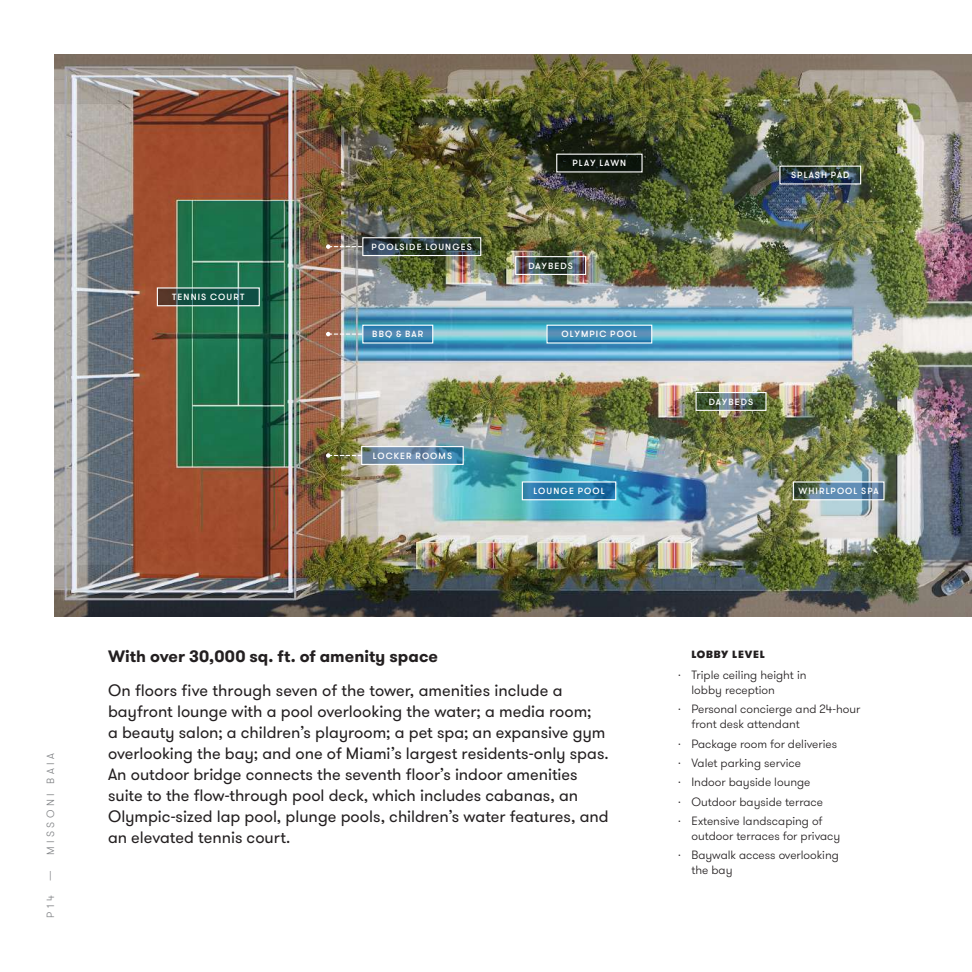
<style>
.page{position:relative;width:972px;height:972px;background:#fff}
.page>*{position:absolute;margin:0;border:0;box-sizing:border-box;transform-origin:0 0}
.t1{font:16.5px/21px "GT Walsheim";color:#231f20}
.t2{font:700 16.5px "GT Walsheim";color:#231f20}
.t3{font:300 12px/19.4px "GT Walsheim";color:#231f20}
.t4{font:300 10.5px "GT Walsheim";letter-spacing:.335em;color:#808285}
.t5{font:900 10.5px "GT Walsheim";letter-spacing:.075em;color:#231f20}
.t6{font:500 9px "GT Walsheim";letter-spacing:.12em;color:#fff}
</style>
<div class="page">
<img style="left:54px;top:54px;width:918px;height:563px">
<svg style="left:546px;top:324px;width:107px;height:20px;background:#5899be"></svg>
<svg style="left:521px;top:481px;width:96px;height:20px;background:#438db6"></svg>
<svg style="left:779px;top:165px;width:83px;height:20px;background:#48585d"></svg>
<svg style="left:556px;top:153px;width:87px;height:20px;background:#2d342c"></svg>
<svg style="left:326px;top:324px;width:108px;height:20px;background:#6a97b0"></svg>
<img style="left:326px;top:445px;width:138px;height:21px">
<img style="left:326px;top:237px;width:156px;height:20px">
<svg style="left:792px;top:481px;width:93px;height:20px;background:#718f9e"></svg>
<svg style="left:695px;top:391px;width:72px;height:20px"></svg>
<svg style="left:515px;top:256px;width:72px;height:20px"></svg>
<svg style="left:156px;top:287px;width:104px;height:20px;background:#3e655a"></svg>
<p class="t6" style="left:172px;top:291px;width:74px">TENNIS COURT</p>
<p class="t6" style="left:372px;top:241px;width:102px">POOLSIDE LOUNGES</p>
<p class="t6" style="left:372px;top:329px;width:53px">BBQ &amp; BAR</p>
<p class="t6" style="left:373px;top:450px;width:81px">LOCKER ROOMS</p>
<p class="t6" style="left:573px;top:158px;width:55px">PLAY LAWN</p>
<p class="t6" style="left:528px;top:260px;width:46px">DAYBEDS</p>
<p class="t6" style="left:562px;top:329px;width:77px">OLYMPIC POOL</p>
<p class="t6" style="left:533px;top:485px;width:73px">LOUNGE POOL</p>
<p class="t6" style="left:791px;top:170px;width:60px">SPLASH PAD</p>
<p class="t6" style="left:709px;top:396px;width:46px">DAYBEDS</p>
<p class="t6" style="left:799px;top:485px;width:82px">WHIRLPOOL SPA</p>
<p class="t4" style="left:44px;top:881px;width:129px;rotate:-90deg">— MISSONI BAIA</p>
<p class="t4" style="left:44px;top:918px;width:24px;rotate:-90deg">P14</p>
<p class="t2" style="left:108px;top:645px;width:332px">With over 30,000 sq. ft. of amenity space</p>
<p class="t1" style="left:108px;top:680px;width:502px">On floors five through seven of the tower, amenities include a bayfront lounge with a pool overlooking the water; a media room;<br>a beauty salon; a children’s playroom; a pet spa; an expansive gym overlooking the bay; and one of Miami’s largest residents-only spas.<br>An outdoor bridge connects the seventh floor’s indoor amenities suite to the flow-through pool deck, which includes cabanas, an Olympic-sized lap pool, plunge pools, children’s water features, and an elevated tennis court.</p>
<p class="t5" style="left:692px;top:647px;width:75px">LOBBY LEVEL</p>
<p class="t3" style="left:692px;top:668px;width:117px;line-height:15px;text-indent:-14px">· Triple ceiling height in lobby reception</p>
<p class="t3" style="left:692px;top:702px;width:170px;line-height:15px;text-indent:-14px">· Personal concierge and 24-hour front desk attendant</p>
<p class="t3" style="left:678px;top:734px;width:161px">· Package room for deliveries · Valet parking service<br>· Indoor bayside lounge<br>· Outdoor bayside terrace<br>· Extensive landscaping of</p>
<p class="t3" style="left:678px;top:826px;width:164px;text-align:right">outdoor terraces for privacy<br>· Baywalk access overlooking</p>
<p class="t3" style="left:692px;top:861px;width:43px">the bay</p>
</div>
